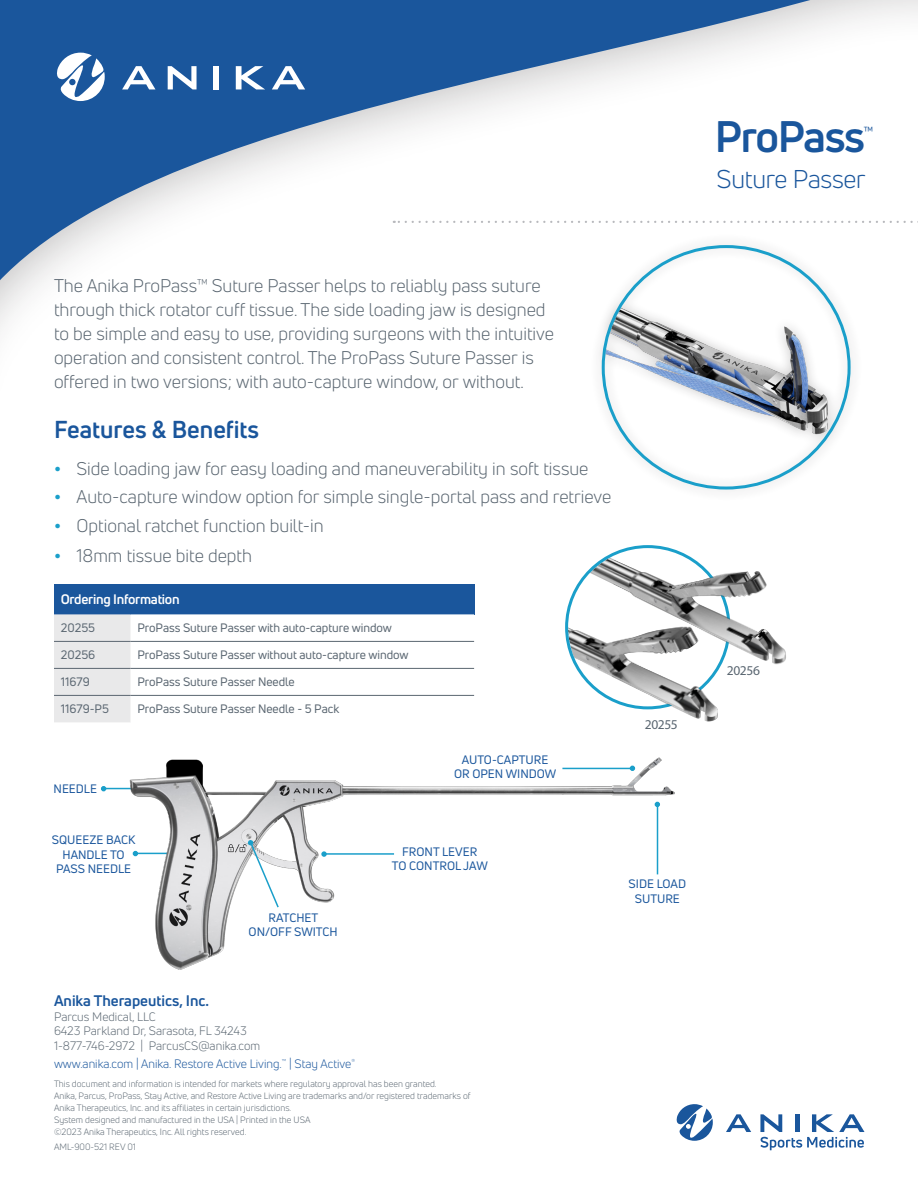
<style>
.page{position:relative;width:918px;height:1188px;background:#fff}
.page>*{position:absolute;margin:0;border:0;box-sizing:border-box;transform-origin:0 0}
.t1{font:700 43.2px "Uni Neue";letter-spacing:-.03em;color:#1a569c}
.t2{font:25.2px "Uni Neue";letter-spacing:-.01em;color:#1a569c}
.t3{font:700 24px "Uni Neue";color:#1a569c}
.t4{font:18px/24px "Uni Neue";color:#5a6671}
.t5{font:15.75px "Uni Neue";color:#1a569c}
.t6{font:700 15px "Uni Neue";color:#1a569c}
.t7{font:700 13.5px "Uni Neue";letter-spacing:-.02em;color:#fff}
.chart_body{font:13.5px "Myriad Pro";letter-spacing:-.025em;color:#5a6671}
.t8{font:12px "Uni Neue";letter-spacing:-.005em;color:#5a6671}
.t9{font:12px "Uni Neue";color:#1a569c}
.t10{font:12px "Uni Neue";color:#5a6671}
.t11{font:12px "Uni Neue";color:#1a569c}
.t12{font:9px/12px "Uni Neue";color:#5a6671}
.s1{font-weight:700;color:#1a9fca}
</style>
<div class="page">
<svg style="left:0;top:0;width:918px;height:329px"></svg>
<svg style="left:55px;top:53px;width:50px;height:48px"></svg>
<svg style="left:236px;top:66px;width:29px;height:23px"></svg>
<svg style="left:272px;top:66px;width:33px;height:23px"></svg>
<div style="left:213px;top:66px;width:6px;height:23px;background:#fff"></div>
<svg style="left:122px;top:66px;width:33px;height:23px"></svg>
<svg style="left:168px;top:66px;width:29px;height:23px"></svg>
<svg style="left:394px;top:221px;width:524px;height:2px"></svg>
<div style="left:590px;top:233px;width:273px;height:269px;background:#fff"></div>
<img style="left:605px;top:252px;width:243px;height:224px">
<div style="left:54px;top:584px;width:420px;height:30px;background:#1a569c"></div>
<svg style="left:54px;top:614px;width:420px;height:108px"></svg>
<hr style="left:54px;top:641px;width:77px;height:1px;background:#5a6671">
<hr style="left:131px;top:641px;width:343px;height:1px;background:#5a6671">
<hr style="left:54px;top:668px;width:77px;height:1px;background:#5a6671">
<hr style="left:131px;top:668px;width:343px;height:1px;background:#5a6671">
<hr style="left:54px;top:695px;width:77px;height:1px;background:#5a6671">
<hr style="left:131px;top:695px;width:343px;height:1px;background:#5a6671">
<svg style="left:676px;top:1104px;width:37px;height:37px"></svg>
<svg style="left:726px;top:1114px;width:25px;height:18px"></svg>
<svg style="left:760px;top:1114px;width:105px;height:36px"></svg>
<img style="left:102px;top:757px;width:573px;height:213px">
<hr style="left:324px;top:853px;width:70px;height:2px;background:#1a9fca">
<hr style="left:562px;top:768px;width:70px;height:1px;background:#1a9fca">
<hr style="left:657px;top:804px;width:1px;height:70px;background:#1a9fca">
<svg style="left:655px;top:802px;width:5px;height:5px"></svg>
<svg style="left:321px;top:851px;width:6px;height:6px"></svg>
<svg style="left:630px;top:766px;width:5px;height:5px"></svg>
<svg style="left:248px;top:840px;width:32px;height:69px"></svg>
<svg style="left:101px;top:786px;width:5px;height:5px"></svg>
<img style="left:568px;top:555px;width:126px;height:146px">
<img style="left:611px;top:559px;width:175px;height:163px">
<p class="t1" style="left:715px;top:109px;width:152px">ProPass</p>
<p class="t2" style="left:717px;top:164px;width:151px">Suture Passer</p>
<p class="t5" style="left:864px;top:122px;width:12px">™</p>
<p class="t4" style="left:54px;top:274px;width:502px">The Anika ProPass™ Suture Passer helps to reliably pass suture through thick rotator cuff tissue. The side loading jaw is designed to be simple and easy to use, providing surgeons with the intuitive operation and consistent control. The ProPass Suture Passer is offered in two versions; with auto-capture window, or without.</p>
<p class="t3" style="left:54px;top:415px;width:207px">Features &amp; Benefits</p>
<p class="t4" style="left:54px;top:457px;width:536px"><span class="s1">•</span> Side loading jaw for easy loading and maneuverability in soft tissue</p>
<p class="t4" style="left:54px;top:485px;width:559px"><span class="s1">•</span> Auto-capture window option for simple single-portal pass and retrieve</p>
<p class="t4" style="left:54px;top:513px;width:271px"><span class="s1">•</span> Optional ratchet function built-in</p>
<p class="t4" style="left:54px;top:543px;width:200px"><span class="s1">•</span> 18mm tissue bite depth</p>
<p class="t7" style="left:61px;top:591px;width:120px">Ordering Information</p>
<p class="t8" style="left:61px;top:621px;width:36px">20255</p>
<p class="t8" style="left:137px;top:621px;width:256px">ProPass Suture Passer with auto-capture window</p>
<p class="t8" style="left:61px;top:648px;width:36px">20256</p>
<p class="t8" style="left:137px;top:648px;width:273px">ProPass Suture Passer without auto-capture window</p>
<p class="t8" style="left:61px;top:675px;width:30px">11679</p>
<p class="t8" style="left:137px;top:675px;width:159px">ProPass Suture Passer Needle</p>
<p class="t8" style="left:61px;top:702px;width:50px">11679-P5</p>
<p class="t8" style="left:137px;top:702px;width:203px">ProPass Suture Passer Needle - 5 Pack</p>
<p class="t9" style="left:54px;top:781px;width:45px">NEEDLE</p>
<p class="t9" style="left:52px;top:833px;width:85px">SQUEEZE BACK</p>
<p class="t9" style="left:63px;top:847px;width:64px">HANDLE TO</p>
<p class="t9" style="left:56px;top:861px;width:77px">PASS NEEDLE</p>
<p class="t9" style="left:269px;top:910px;width:51px">RATCHET</p>
<p class="t9" style="left:249px;top:924px;width:91px">ON/OFF SWITCH</p>
<p class="t9" style="left:462px;top:752px;width:88px">AUTO-CAPTURE</p>
<p class="t9" style="left:454px;top:766px;width:104px">OR OPEN WINDOW</p>
<p class="t9" style="left:402px;top:844px;width:77px">FRONT LEVER</p>
<p class="t9" style="left:392px;top:859px;width:97px">TO CONTROL JAW</p>
<p class="chart_body" style="left:645px;top:716px;width:34px">20255</p>
<p class="t9" style="left:629px;top:877px;width:59px">SIDE LOAD</p>
<p class="t9" style="left:635px;top:891px;width:47px">SUTURE</p>
<p class="t6" style="left:54px;top:991px;width:157px">Anika Therapeutics, Inc.</p>
<p class="t10" style="left:54px;top:1009px;width:103px">Parcus Medical, LLC</p>
<p class="t10" style="left:54px;top:1024px;width:194px">6423 Parkland Dr, Sarasota, FL 34243</p>
<p class="t10" style="left:54px;top:1039px;width:208px">1-877-746-2972 | ParcusCS@anika.com</p>
<p class="t11" style="left:54px;top:1057px;width:303px">www.anika.com | Anika. Restore Active Living.<sup>™</sup> | Stay Active<sup>®</sup></p>
<p class="t12" style="left:54px;top:1078px;width:384px">This document and information is intended for markets where regulatory approval has been granted.</p>
<p class="t12" style="left:54px;top:1090px;width:418px">Anika, Parcus, ProPass, Stay Active, and Restore Active Living are trademarks and/or registered trademarks of<br>Anika Therapeutics, Inc. and its affiliates in certain jurisdictions.</p>
<p class="t12" style="left:54px;top:1114px;width:258px">System designed and manufactured in the USA | Printed in the USA</p>
<p class="t12" style="left:54px;top:1126px;width:194px">©2023 Anika Therapeutics, Inc. All rights reserved.</p>
<p class="t12" style="left:54px;top:1141px;width:83px">AML-900-521 REV 01</p>
<p class="chart_body" style="left:727px;top:663px;width:35px">20256</p>
</div>
